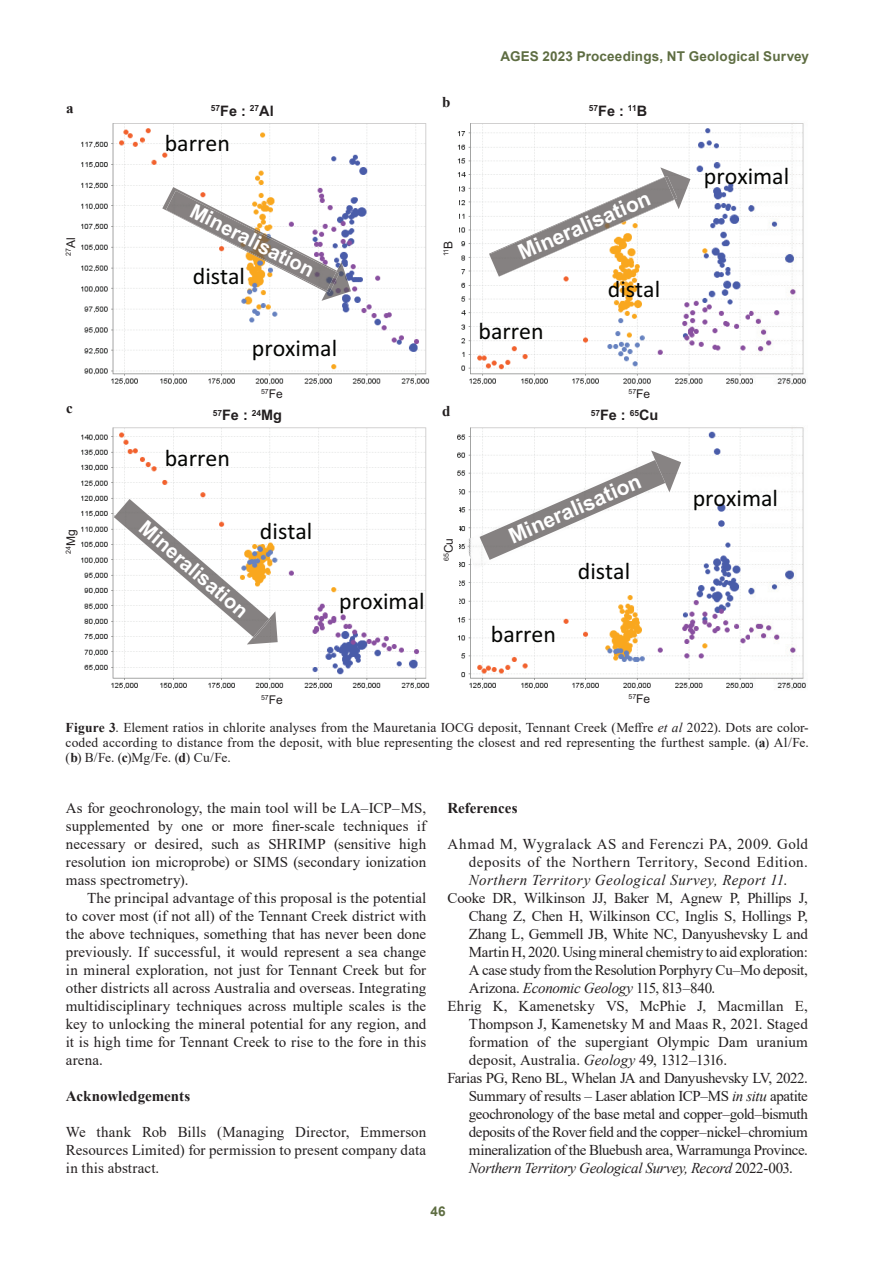
<style>
.page{position:relative;width:893px;height:1263px;background:#fff}
.page>*{position:absolute;margin:0;border:0;box-sizing:border-box;transform-origin:0 0}
.t1{font:23.85px "Calibri";color:#040503}
.t2{font:700 21.3px "Arial";color:#fff}
.t3{font:700 20.4px "Arial";color:#fff}
.AGES_____References{font:15px/18px "Times New Roman";letter-spacing:-.01em;color:#231f20;text-align:justify}
.AGES_____Body_text{font:15px/18px "Times New Roman";letter-spacing:.005em;color:#231f20;text-align:justify}
.AGES_____Body_text_I{font:15px/18px "Times New Roman";letter-spacing:.005em;color:#231f20;text-align:justify}
.AGES_____Heading_Lev{font:700 15px "Times New Roman";color:#231f20}
.AGES_____Footnotes{font:700 15px "Times New Roman";color:#231f20}
.t4{font:700 14.4px "Arial";color:#231f20}
.AGES_____Figure_Capt{font:13.5px/15px "Times New Roman";letter-spacing:.01em;color:#231f20;text-align:justify}
.t5{font:700 13.5px "Arial";letter-spacing:.01em;color:#5e6d42}
.t6{font:700 8.4px "Arial";color:#231f20}
.t7{font:7.05px "Arial";color:#231f20}
.s1{font-size:14.4px}
.s2{font-size:12px}
.s3{font-weight:700}
.s4{font-style:italic}
</style>
<div class="page">
<img style="left:81px;top:123px;width:669px;height:566px">
<img style="left:750px;top:123px;width:56px;height:566px">
<img style="left:463px;top:457px;width:203px;height:112px">
<img style="left:488px;top:254px;width:1px;height:23px">
<div style="left:220px;top:387px;width:461px;height:16px;background:#fff"></div>
<div style="left:206px;top:410px;width:457px;height:15px;background:#fff"></div>
<div style="left:442px;top:179px;width:16px;height:125px;background:#fff"></div>
<div style="left:442px;top:484px;width:16px;height:125px;background:#fff"></div>
<img style="left:162px;top:187px;width:175px;height:105px">
<img style="left:166px;top:191px;width:170px;height:100px">
<img style="left:321px;top:262px;width:30px;height:39px">
<img style="left:327px;top:272px;width:12px;height:20px">
<img style="left:114px;top:499px;width:155px;height:138px">
<img style="left:247px;top:611px;width:31px;height:33px">
<img style="left:253px;top:618px;width:17px;height:20px">
<img style="left:489px;top:177px;width:185px;height:100px">
<img style="left:660px;top:167px;width:30px;height:42px">
<img style="left:665px;top:176px;width:12px;height:23px">
<img style="left:480px;top:460px;width:185px;height:100px">
<img style="left:651px;top:450px;width:30px;height:42px">
<div style="left:436px;top:400px;width:21px;height:21px;background:#fff"></div>
<p class="t5" style="left:501px;top:46px;width:310px">AGES 2023 Proceedings, NT Geological Survey</p>
<p class="AGES_____Footnotes" style="left:66px;top:97px;width:9px">a</p>
<p class="AGES_____Footnotes" style="left:442px;top:91px;width:10px">b</p>
<p class="t4" style="left:211px;top:101px;width:64px"><sup>57</sup>Fe : <sup>27</sup>Al</p>
<p class="t6" style="left:589px;top:102px;width:60px">57<span class="s1">Fe :</span> 11<span class="s1">B</span></p>
<p class="t1" style="left:165px;top:127px;width:67px">barren</p>
<p class="t1" style="left:704px;top:160px;width:87px">proximal</p>
<p class="t7" style="left:64px;top:256px;width:20px;rotate:-90deg">27<span class="s2">Al</span></p>
<p class="t3" style="left:198px;top:197px;width:138px;rotate:27deg">Mineralisation</p>
<p class="t1" style="left:193px;top:259px;width:54px">distal</p>
<p class="t7" style="left:441px;top:256px;width:17px;rotate:-90deg">11<span class="s2">B</span></p>
<p class="t2" style="left:513px;top:240px;width:144px;rotate:-24deg">Mineralisation</p>
<p class="t1" style="left:608px;top:272px;width:54px">distal</p>
<p class="t1" style="left:252px;top:331px;width:87px">proximal</p>
<p class="t1" style="left:479px;top:315px;width:67px">barren</p>
<p class="t7" style="left:261px;top:387px;width:23px">57<span class="s2">Fe</span></p>
<p class="t7" style="left:628px;top:387px;width:23px">57<span class="s2">Fe</span></p>
<p class="AGES_____Footnotes" style="left:66px;top:398px;width:8px">c</p>
<p class="AGES_____Footnotes" style="left:442px;top:400px;width:10px">d</p>
<p class="t4" style="left:213px;top:405px;width:71px"><sup>57</sup>Fe : <sup>24</sup>Mg</p>
<p class="t4" style="left:591px;top:405px;width:69px"><sup>57</sup>Fe : <sup>65</sup>Cu</p>
<p class="t1" style="left:165px;top:442px;width:67px">barren</p>
<p class="t7" style="left:64px;top:554px;width:26px;rotate:-90deg">24<span class="s2">Mg</span></p>
<p class="t3" style="left:152px;top:514px;width:138px;rotate:41deg">Mineralisation</p>
<p class="t1" style="left:260px;top:514px;width:54px">distal</p>
<p class="t1" style="left:339px;top:585px;width:87px">proximal</p>
<p class="t7" style="left:441px;top:561px;width:25px;rotate:-90deg">65<span class="s2">Cu</span></p>
<p class="t2" style="left:504px;top:523px;width:144px;rotate:-24deg">Mineralisation</p>
<p class="t1" style="left:578px;top:555px;width:54px">distal</p>
<p class="t1" style="left:693px;top:481px;width:87px">proximal</p>
<p class="t1" style="left:491px;top:618px;width:67px">barren</p>
<p class="t7" style="left:261px;top:692px;width:23px">57<span class="s2">Fe</span></p>
<p class="t7" style="left:628px;top:692px;width:23px">57<span class="s2">Fe</span></p>
<p class="AGES_____Figure_Capt" style="left:66px;top:720px;width:745px"><span class="s3">Figure 3</span>. Element ratios in chlorite analyses from the Mauretania IOCG deposit, Tennant Creek (Meffre <span class="s4">et al</span> 2022). Dots are color&shy;coded according to distance from the deposit, with blue representing the closest and red representing the furthest sample. (<span class="s3">a</span>) Al/Fe. (<span class="s3">b</span>) B/Fe. (<span class="s3">c</span>)Mg/Fe. (<span class="s3">d</span>) Cu/Fe.</p>
<p class="AGES_____Body_text" style="left:66px;top:798px;width:362px">As for geochronology, the main tool will be LA–ICP– MS, supplemented by one or more finer-scale techniques if necessary or desired, such as SHRIMP (sensitive high resolution ion microprobe) or SIMS (secondary ionization mass spectrometry).</p>
<p class="AGES_____Body_text" style="left:66px;top:888px;width:362px;text-indent:21px">The principal advantage of this proposal is the potential to cover most (if not all) of the Tennant Creek district with the above techniques, something that has never been done previously. If successful, it would represent a sea change in mineral exploration, not just for Tennant Creek but for other districts all across Australia and overseas. Integrating multidisciplinary techniques across multiple scales is the key to unlocking the mineral potential for any region, and it is high time for Tennant Creek to rise to the fore in this arena.</p>
<p class="AGES_____Heading_Lev" style="left:66px;top:1085px;width:126px">Acknowledgements</p>
<p class="AGES_____Body_text_I" style="left:66px;top:1122px;width:362px">We thank Rob Bills (Managing Director, Emmerson Resources Limited) for permission to present company data in this abstract.</p>
<p class="AGES_____Heading_Lev" style="left:448px;top:797px;width:71px">References</p>
<p class="AGES_____References" style="left:469px;top:834px;width:341px;text-indent:-21px">Ahmad M, Wygralack AS and Ferenczi PA, 2009. Gold deposits of the Northern Territory, Second Edition.<br><span class="s4">Northern Territory Geological Survey, Report 11</span>.</p>
<p class="AGES_____References" style="left:469px;top:888px;width:341px;text-indent:-21px">Cooke DR, Wilkinson JJ, Baker M, Agnew P, Phillips J, Chang Z, Chen H, Wilkinson CC, Inglis S, Hollings P, Zhang L, Gemmell JB, White NC, Danyushevsky L and Martin H, 2020. Using mineral chemistry to aid exploration:<br>A case study from the Resolution Porphyry Cu–Mo deposit, Arizona. <span class="s4">Economic Geology</span> 115, 813–840.</p>
<p class="AGES_____References" style="left:469px;top:996px;width:341px;text-indent:-21px">Ehrig K, Kamenetsky VS, McPhie J, Macmillan E, Thompson J, Kamenetsky M and Maas R, 2021. Staged formation of the supergiant Olympic Dam uranium deposit, Australia. <span class="s4">Geology</span> 49, 1312–1316.</p>
<p class="AGES_____References" style="left:469px;top:1068px;width:341px;text-indent:-21px">Farias PG, Reno BL, Whelan JA and Danyushevsky LV, 2022.<br>Summary of results – Laser ablation ICP–MS <span class="s4">in situ</span> apatite geochronology of the base metal and copper–gold–bismuth deposits of the Rover field and the copper–nickel–chromium mineralization of the Bluebush area, Warramunga Province.<br><span class="s4">Northern Territory Geological Survey, Record</span> 2022-003.</p>
<p class="t5" style="left:430px;top:1202px;width:17px">46</p>
</div>
